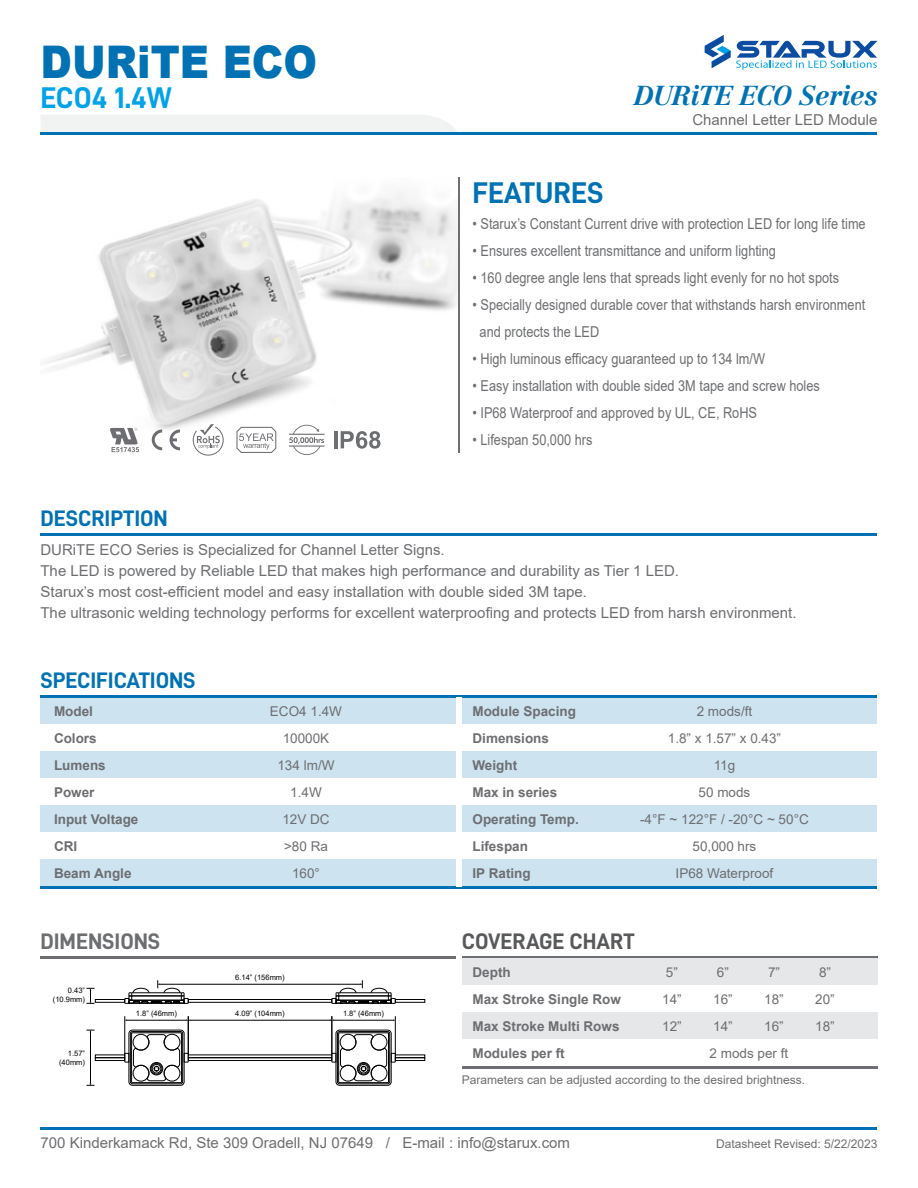
<style>
.page{position:relative;width:918px;height:1188px;background:#fff}
.page>*{position:absolute;margin:0;border:0;box-sizing:border-box;transform-origin:0 0}
.t1{font:900 45px "Arial";color:#0072b4;scale:.9 1}
.t2{font:30px "D DIN Bold";color:#0072b4}
.t3{font:30px "D DIN Bold";color:#02a2e8}
.t4{font:27px "Centennial Bold Italic Os F";letter-spacing:-.02em;color:#0072b4}
.t5{font:22.5px "D DIN Bold";color:#0072b4}
.t6{font:22.5px "D DIN Bold";color:#58595b}
.t7{font:22.5px "D DIN Bold";color:#6d6e71}
.t8{font:15px/27px "Arial";color:#6d6e71;scale:.85 1}
.t9{font:15px/21px "Arial";color:#6d6e71}
.t10{font:15px "Arial";color:#6d6e70}
.t11{font:700 13.5px/27px "Arial";color:#6d6e71}
.t12{font:13.5px/27px "Arial";color:#6d6e71}
.t13{font:12px "Arial";color:#6d6e71}
.t14{font:12px "Arial";color:#6d6e70}
.t15{font:7.5px/9px "Arial";color:#000;text-align:right}
</style>
<div class="page">
<img style="left:42px;top:229px;width:416px;height:166px">
<svg style="left:156px;top:192px;width:302px;height:37px"></svg>
<svg style="left:135px;top:395px;width:206px;height:54px"></svg>
<svg style="left:40px;top:115px;width:419px;height:18px"></svg>
<hr style="left:40px;top:133px;width:838px;height:2px;background:#0072b4">
<hr style="left:40px;top:1127px;width:838px;height:2px;background:#0072b4">
<div style="left:40px;top:697px;width:838px;height:27px;background:#cde3f0"></div>
<div style="left:40px;top:751px;width:838px;height:27px;background:#cde3f0"></div>
<div style="left:40px;top:805px;width:838px;height:27px;background:#cde3f0"></div>
<div style="left:40px;top:859px;width:838px;height:27px;background:#cde3f0"></div>
<hr style="left:40px;top:886px;width:838px;height:3px;background:#0072b4">
<hr style="left:40px;top:695px;width:838px;height:2px;background:#0072b4">
<div style="left:456px;top:697px;width:6px;height:189px;background:#fff"></div>
<hr style="left:40px;top:956px;width:416px;height:2px;background:#6d6e71">
<hr style="left:40px;top:533px;width:838px;height:2px;background:#0072b4">
<hr style="left:462px;top:956px;width:416px;height:2px;background:#6d6e71">
<div style="left:462px;top:958px;width:416px;height:27px;background:#e6e7e8"></div>
<div style="left:462px;top:1012px;width:416px;height:27px;background:#e6e7e8"></div>
<hr style="left:462px;top:1066px;width:416px;height:3px;background:#6d6e71">
<hr style="left:458px;top:177px;width:2px;height:276px;background:#6d6e71">
<svg style="left:705px;top:35px;width:173px;height:35px"></svg>
<div style="left:188px;top:1057px;width:144px;height:4px;border:1px solid #000"></div>
<div style="left:95px;top:1057px;width:30px;height:4px;border:1px solid #000"></div>
<div style="left:395px;top:1057px;width:30px;height:4px;border:1px solid #000"></div>
<div style="left:131px;top:1033px;width:51px;height:50px;border:1px solid #000"></div>
<div style="left:130px;top:1031px;width:53px;height:53px;border:1px solid #000;border-radius:2px"></div>
<div style="left:129px;top:1030px;width:55px;height:56px;border:1px solid #000;border-radius:4px"></div>
<svg style="left:124px;top:1034px;width:65px;height:47px"></svg>
<div style="left:338px;top:1033px;width:51px;height:50px;border:1px solid #000"></div>
<div style="left:337px;top:1031px;width:53px;height:53px;border:1px solid #000;border-radius:2px"></div>
<div style="left:336px;top:1030px;width:55px;height:56px;border:1px solid #000;border-radius:4px"></div>
<svg style="left:331px;top:1034px;width:65px;height:47px"></svg>
<hr style="left:90px;top:1032px;width:1px;height:52px;background:#000">
<svg style="left:86px;top:1083px;width:8px;height:3px"></svg>
<svg style="left:86px;top:988px;width:8px;height:16px"></svg>
<hr style="left:159px;top:984px;width:202px;height:1px;background:#000">
<hr style="left:125px;top:1016px;width:1px;height:39px;background:#000">
<hr style="left:126px;top:1020px;width:61px;height:1px;background:#000">
<hr style="left:395px;top:1016px;width:1px;height:39px;background:#000">
<hr style="left:333px;top:1020px;width:61px;height:1px;background:#000">
<hr style="left:332px;top:1016px;width:1px;height:39px;background:#000">
<hr style="left:188px;top:1016px;width:1px;height:39px;background:#000">
<hr style="left:190px;top:1020px;width:140px;height:1px;background:#000">
<div style="left:188px;top:999px;width:144px;height:4px;border:1px solid #000"></div>
<div style="left:95px;top:999px;width:30px;height:4px;border:1px solid #000"></div>
<div style="left:395px;top:999px;width:30px;height:4px;border:1px solid #000"></div>
<svg style="left:124px;top:980px;width:65px;height:24px"></svg>
<svg style="left:331px;top:980px;width:65px;height:24px"></svg>
<svg style="left:152px;top:429px;width:10px;height:21px"></svg>
<svg style="left:170px;top:429px;width:10px;height:21px"></svg>
<svg style="left:289px;top:425px;width:36px;height:30px"></svg>
<svg style="left:193px;top:424px;width:31px;height:32px"></svg>
<svg style="left:110px;top:428px;width:29px;height:24px"></svg>
<hr style="left:334px;top:431px;width:3px;height:17px;background:#6d6e71">
<svg style="left:341px;top:431px;width:40px;height:18px"></svg>
<svg style="left:236px;top:427px;width:40px;height:26px"></svg>
<h1 class="t1" style="left:40px;top:29px;width:309px">DURiTE ECO</h1>
<h2 class="t3" style="left:40px;top:81px;width:133px">ECO4 1.4W</h2>
<h3 class="t5" style="left:40px;top:506px;width:129px">DESCRIPTION</h3>
<h3 class="t4" style="left:634px;top:79px;width:245px">DURiTE ECO Series</h3>
<h2 class="t2" style="left:472px;top:176px;width:133px">FEATURES</h2>
<p class="t10" style="left:692px;top:109px;width:187px">Channel Letter LED Module</p>
<p class="t8" style="left:472px;top:210px;width:464px">• Starux’s Constant Current drive with protection LED for long life time</p>
<p class="t8" style="left:472px;top:237px;width:359px">• Ensures excellent transmittance and uniform lighting</p>
<p class="t8" style="left:472px;top:264px;width:433px">• 160 degree angle lens that spreads light evenly for no hot spots</p>
<p class="t8" style="left:480px;top:291px;width:455px;text-indent:-7px">• Specially designed durable cover that withstands harsh environment and protects the LED</p>
<p class="t8" style="left:472px;top:345px;width:346px">• High luminous efficacy guaranteed up to 134 lm/W</p>
<p class="t8" style="left:472px;top:372px;width:410px">• Easy installation with double sided 3M tape and screw holes</p>
<p class="t8" style="left:472px;top:399px;width:336px">• IP68 Waterproof and approved by UL, CE, RoHS</p>
<p class="t8" style="left:472px;top:426px;width:143px">• Lifespan 50,000 hrs</p>
<p class="t9" style="left:40px;top:539px;width:758px">DURiTE ECO Series is Specialized for Channel Letter Signs.<br>The LED is powered by Reliable LED that makes high performance and durability as Tier 1 LED.<br>Starux’s most cost-efficient model and easy installation with double sided 3M tape.<br>The ultrasonic welding technology performs for excellent waterproofing and protects LED from harsh environment.</p>
<h3 class="t5" style="left:40px;top:668px;width:157px">SPECIFICATIONS</h3>
<p class="t11" style="left:54px;top:698px;width:86px">Model<br>Colors<br>Lumens<br>Power<br>Input Voltage<br>CRI<br>Beam Angle</p>
<p class="t12" style="left:270px;top:698px;width:74px;text-align:center">ECO4 1.4W<br>10000K<br>134 lm/W<br>1.4W<br>12V DC &gt;80 Ra<br>160°</p>
<p class="t11" style="left:472px;top:698px;width:108px">Module Spacing<br>Dimensions<br>Weight<br>Max in series<br>Operating Temp.<br>Lifespan<br>IP Rating</p>
<p class="t12" style="left:640px;top:698px;width:170px;text-align:center">2 mods/ft<br>1.8” x 1.57” x 0.43”<br>11g<br>50 mods<br>-4°F ~ 122°F / -20°C ~ 50°C<br>50,000 hrs<br>IP68 Waterproof</p>
<h3 class="t7" style="left:40px;top:929px;width:121px">DIMENSIONS</h3>
<p class="t15" style="left:53px;top:986px;width:34px">0.43” (10.9mm)</p>
<p class="t15" style="left:235px;top:973px;width:51px">6.14” (156mm)</p>
<p class="t15" style="left:59px;top:1049px;width:27px">1.57” (40mm)</p>
<p class="t15" style="left:136px;top:1009px;width:43px">1.8” (46mm)</p>
<p class="t15" style="left:235px;top:1009px;width:51px">4.09” (104mm)</p>
<p class="t15" style="left:343px;top:1009px;width:43px">1.8” (46mm)</p>
<h3 class="t6" style="left:462px;top:929px;width:175px">COVERAGE CHART</h3>
<p class="t11" style="left:472px;top:959px;width:150px">Depth<br>Max Stroke Single Row<br>Max Stroke Multi Rows<br>Modules per ft</p>
<p class="t12" style="left:662px;top:959px;width:21px">5”<br>14”<br>12”</p>
<p class="t12" style="left:713px;top:959px;width:21px">6”<br>16”<br>14”</p>
<p class="t12" style="left:768px;top:959px;width:14px">7”</p>
<p class="t12" style="left:764px;top:986px;width:21px">18”</p>
<p class="t12" style="left:764px;top:1013px;width:21px">16”</p>
<p class="t12" style="left:710px;top:1040px;width:80px">2 mods per ft</p>
<p class="t13" style="left:462px;top:1072px;width:345px">Parameters can be adjusted according to the desired brightness.</p>
<p class="t12" style="left:815px;top:959px;width:21px">8”<br>20”<br>18”</p>
<p class="t10" style="left:40px;top:1132px;width:531px">700 Kinderkamack Rd, Ste 309 Oradell, NJ 07649 / E-mail : info@starux.com</p>
<p class="t14" style="left:716px;top:1135px;width:163px">Datasheet Revised: 5/22/2023</p>
</div>
